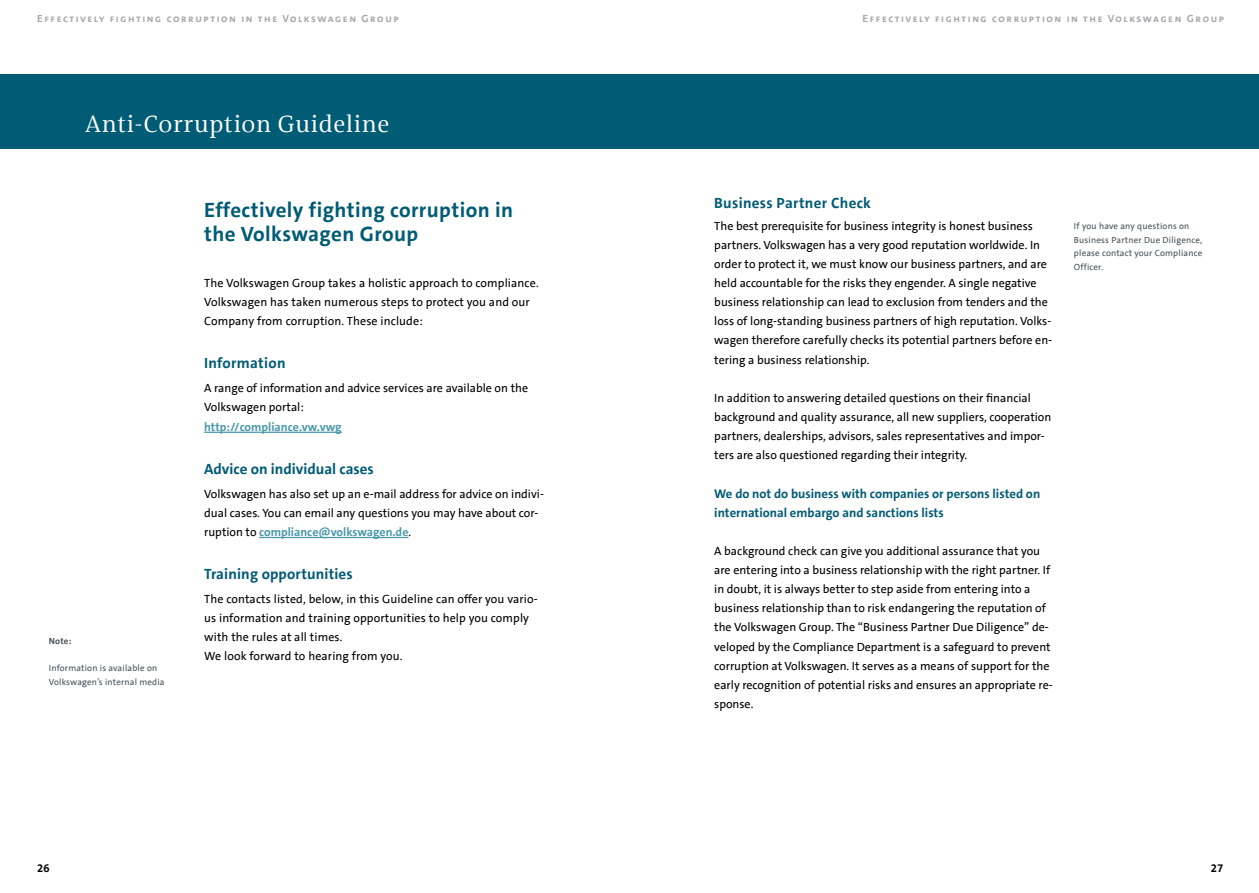
<style>
.page{position:relative;width:1259px;height:893px;background:#fff}
.page>*{position:absolute;margin:0;border:0;box-sizing:border-box;transform-origin:0 0}
.t1{font:24px "VWAG The Antiqua";letter-spacing:.03em;color:#fff}
.t2{font:700 21px/24px "VWAG The Sans";color:#005b75}
.t3{font:700 15px "VWAG The Sans";letter-spacing:.01em;color:#005b75}
.t4{font:700 12.75px/19.2px "VWAG The Sans";color:#005b75}
.t5{font:12px/19.2px "VWAG The Sans";color:#000}
.t6{font:700 12px "VWAG The Sans";color:#4a99ab}
.t7{font:700 11.25px "VWAG The Sans";color:#000}
.t8{font:700 10.5px "VWAG The Sans";letter-spacing:.15em;color:#a7a9ac}
.t9{font:9px/13.5px "VWAG The Sans";letter-spacing:.02em;color:#48535b}
.t10{font:700 9px "VWAG The Sans";color:#48535b}
.s1{font-weight:700;color:#4a99ab}
</style>
<div class="page">
<div style="left:0;top:74px;width:1259px;height:75px;background:#005b75"></div>
<hr style="left:204px;top:432px;width:138px;height:1px;background:#4a99ab">
<hr style="left:259px;top:537px;width:149px;height:1px;background:#4a99ab">
<p class="t8" style="left:37px;top:12px;width:363px">Effectively fighting corruption in the Volkswagen Group</p>
<h1 class="t1" style="left:85px;top:109px;width:306px">Anti-Corruption Guideline</h1>
<p class="t10" style="left:49px;top:635px;width:24px">Note:</p>
<p class="t9" style="left:49px;top:661px;width:117px">Information is available on<br>Volkswagen’s internal media</p>
<h2 class="t2" style="left:204px;top:198px;width:310px">Effectively fighting corruption in the Volkswagen Group</h2>
<p class="t5" style="left:204px;top:273px;width:336px">The Volkswagen Group takes a holistic approach to compliance.<br>Volkswagen has taken numerous steps to protect you and our<br>Company from corruption. These include:</p>
<p class="t3" style="left:204px;top:354px;width:83px">Information</p>
<p class="t5" style="left:204px;top:379px;width:325px">A range of information and advice services are available on the<br>Volkswagen portal:</p>
<p class="t6" style="left:204px;top:419px;width:139px">http://compliance.vw.vwg</p>
<p class="t3" style="left:204px;top:459px;width:171px">Advice on individual cases</p>
<p class="t5" style="left:204px;top:484px;width:341px">Volkswagen has also set up an e-mail address for advice on indivi&shy;dual cases. You can email any questions you may have about cor&shy;ruption to <span class="s1">compliance@volkswagen.de</span>.</p>
<p class="t3" style="left:204px;top:564px;width:150px">Training opportunities</p>
<p class="t5" style="left:204px;top:589px;width:335px">The contacts listed, below, in this Guideline can offer you vario&shy;us information and training opportunities to help you comply with the rules at all times.<br>We look forward to hearing from you.</p>
<p class="t8" style="left:862px;top:12px;width:363px">Effectively fighting corruption in the Volkswagen Group</p>
<p class="t3" style="left:714px;top:193px;width:158px">Business Partner Check</p>
<p class="t5" style="left:714px;top:216px;width:339px">The best prerequisite for business integrity is honest business partners. Volkswagen has a very good reputation worldwide. In order to protect it, we must know our business partners, and are held accountable for the risks they engender. A single negative business relationship can lead to exclusion from tenders and the loss of long-standing business partners of high reputation. Volks&shy;wagen therefore carefully checks its potential partners before en&shy;tering a business relationship.</p>
<p class="t5" style="left:714px;top:388px;width:339px">In addition to answering detailed questions on their financial background and quality assurance, all new suppliers, cooperation partners, dealerships, advisors, sales representatives and impor&shy;ters are also questioned regarding their integrity.</p>
<p class="t4" style="left:714px;top:484px;width:327px">We do not do business with companies or persons listed on international embargo and sanctions lists</p>
<p class="t5" style="left:714px;top:541px;width:340px">A background check can give you additional assurance that you are entering into a business relationship with the right partner. If in doubt, it is always better to step aside from entering into a business relationship than to risk endangering the reputation of the Volkswagen Group. The “Business Partner Due Diligence” de&shy;veloped by the Compliance Department is a safeguard to prevent corruption at Volkswagen. It serves as a means of support for the early recognition of potential risks and ensures an appropriate re&shy;sponse.</p>
<p class="t9" style="left:1074px;top:220px;width:130px">If you have any questions on<br>Business Partner Due Diligence, please contact your Compliance<br>Officer.</p>
<p class="t7" style="left:37px;top:860px;width:14px">26</p>
<p class="t7" style="left:1211px;top:860px;width:14px">27</p>
</div>
